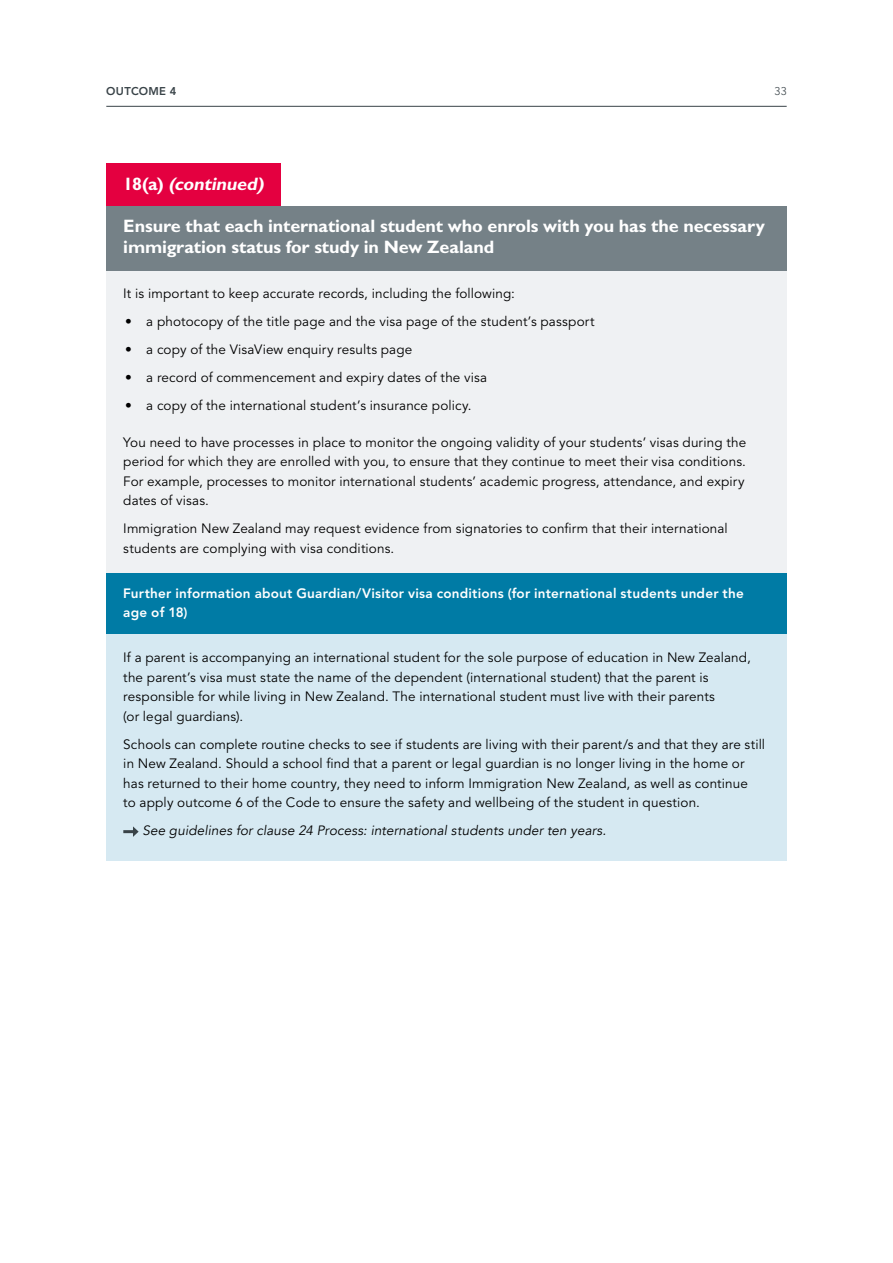
<style>
.page{position:relative;width:893px;height:1263px;background:#fff}
.page>*{position:absolute;margin:0;border:0;box-sizing:border-box;transform-origin:0 0}
.Clause_-_grey_headin{font:700 18px/21px "Gill Sans Maori";letter-spacing:-.005em;color:#fff}
.Clause_-_Red_tab{font:italic 700 18px "Gill Sans Maori";color:#fff}
.Body_-_under_18{font:13.5px/19.5px "Avenir Maori";letter-spacing:.01em;color:#000}
.Body{font:13.5px/19.5px "Avenir Maori";letter-spacing:.01em;color:#000;text-align:justify}
.H4_-_under_18_headin{font:800 13.5px/19.5px "Avenir LT Pro";letter-spacing:.015em;color:#fff}
.Body_-_under_18_-_la{font:italic 13.5px "Avenir";letter-spacing:.01em;color:#000}
.t1{font:800 11.25px "Avenir LT Pro";letter-spacing:.025em;color:#394348}
.t2{font:300 11.25px "Avenir LT Pro";color:#394348}
.s1{font-style:normal}
</style>
<div class="page">
<div style="left:106px;top:164px;width:175px;height:43px;background:#e40040"></div>
<div style="left:106px;top:206px;width:681px;height:64px;background:#758187"></div>
<div style="left:106px;top:271px;width:681px;height:47px;background:#eff1f3"></div>
<div style="left:106px;top:299px;width:681px;height:52px;background:#eff1f3"></div>
<div style="left:106px;top:327px;width:681px;height:52px;background:#eff1f3"></div>
<div style="left:106px;top:355px;width:681px;height:52px;background:#eff1f3"></div>
<div style="left:106px;top:383px;width:681px;height:64px;background:#eff1f3"></div>
<div style="left:106px;top:419px;width:681px;height:106px;background:#eff1f3"></div>
<div style="left:106px;top:506px;width:681px;height:67px;background:#eff1f3"></div>
<div style="left:106px;top:573px;width:681px;height:65px;background:#007ba5"></div>
<div style="left:106px;top:635px;width:681px;height:106px;background:#d6e9f2"></div>
<div style="left:106px;top:721px;width:681px;height:107px;background:#d6e9f2"></div>
<div style="left:106px;top:804px;width:681px;height:57px;background:#d6e9f2"></div>
<svg style="left:123px;top:826px;width:16px;height:11px"></svg>
<hr style="left:106px;top:106px;width:681px;height:1px;background:#394348">
<p class="t1" style="left:106px;top:84px;width:72px">Outcome 4</p>
<p class="t2" style="left:775px;top:84px;width:14px">33</p>
<p class="Clause_-_Red_tab" style="left:123px;top:173px;width:142px"><span class="s1">1 8 (a)</span> (continued)</p>
<p class="Clause_-_grey_headin" style="left:123px;top:216px;width:643px">Ensure that each international student who enrols with you has the necessary immigration status for study in New Zealand</p>
<p class="Body" style="left:123px;top:284px;width:393px">It is important to keep accurate records, including the following:</p>
<p class="Body_-_under_18" style="left:125px;top:312px;width:471px">• a photocopy of the title page and the visa page of the student’s passport</p>
<p class="Body_-_under_18" style="left:125px;top:340px;width:289px">• a copy of the VisaView enquiry results page</p>
<p class="Body_-_under_18" style="left:125px;top:368px;width:364px">• a record of commencement and expiry dates of the visa</p>
<p class="Body_-_under_18" style="left:125px;top:396px;width:348px">• a copy of the international student’s insurance policy.</p>
<p class="Body" style="left:123px;top:433px;width:624px">You need to have processes in place to monitor the ongoing validity of your students’ visas during the period for which they are enrolled with you, to ensure that they continue to meet their visa conditions.<br>For example, processes to monitor international students’ academic progress, attendance, and expiry dates of visas.</p>
<p class="Body" style="left:123px;top:519px;width:606px">Immigration New Zealand may request evidence from signatories to confirm that their international students are complying with visa conditions.</p>
<p class="H4_-_under_18_headin" style="left:123px;top:583px;width:622px">Further information about Guardian/Visitor visa conditions (for international students under the age of 18)</p>
<p class="Body_-_under_18" style="left:123px;top:648px;width:629px">If a parent is accompanying an international student for the sole purpose of education in New Zealand, the parent’s visa must state the name of the dependent (international student) that the parent is responsible for while living in New Zealand. The international student must live with their parents<br>(or legal guardians).</p>
<p class="Body_-_under_18" style="left:123px;top:735px;width:643px">Schools can complete routine checks to see if students are living with their parent/s and that they are still in New Zealand. Should a school find that a parent or legal guardian is no longer living in the home or has returned to their home country, they need to inform Immigration New Zealand, as well as continue<br>to apply outcome 6 of the Code to ensure the safety and wellbeing of the student in question.</p>
<p class="Body_-_under_18_-_la" style="left:142px;top:823px;width:465px">See guidelines for clause 24 Process: international students under ten years.</p>
</div>
